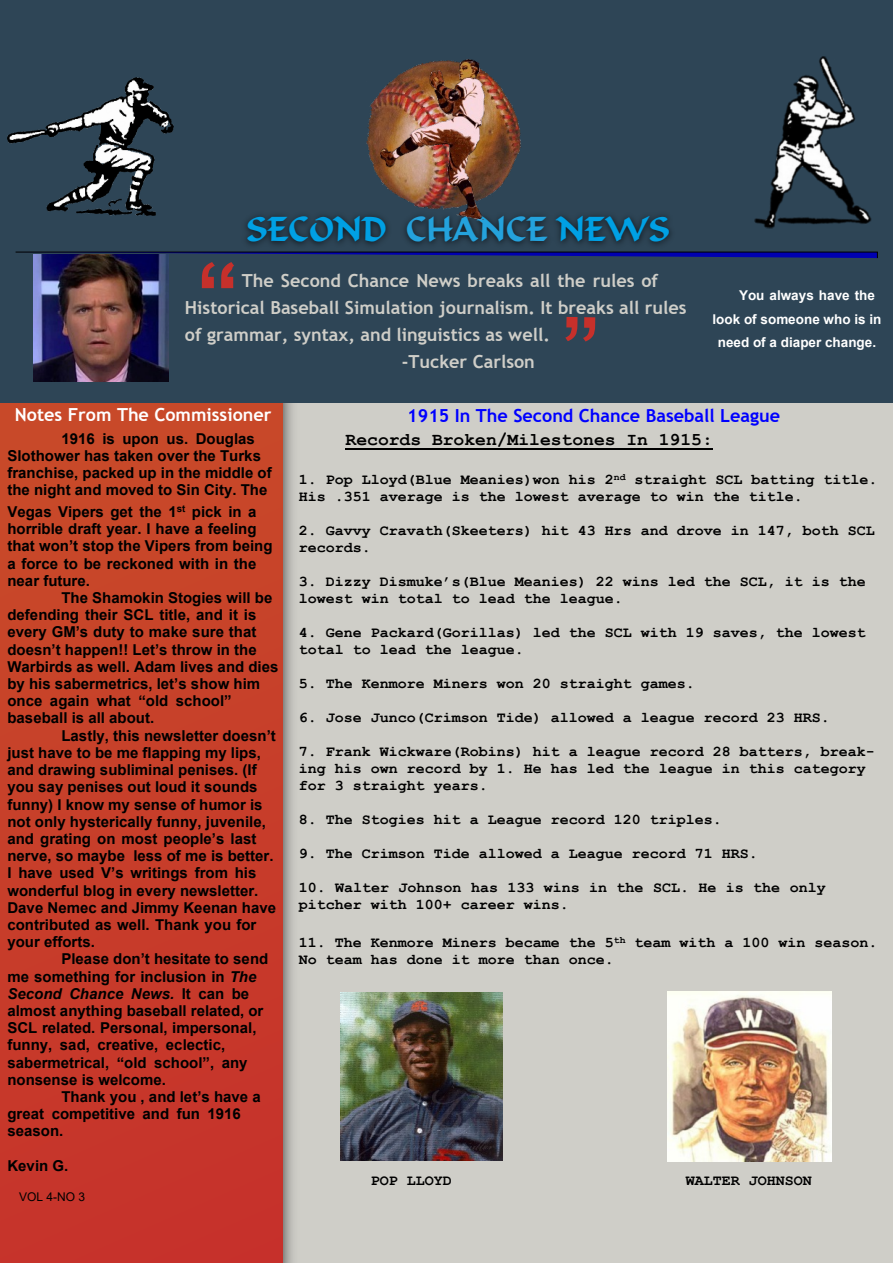
<style>
.page{position:relative;width:893px;height:1263px;background:#cfcec8}
.page>*{position:absolute;margin:0;border:0;box-sizing:border-box;transform-origin:0 0}
.t1{font:34.35px "Calligrapher";color:#00a0e4}
.t2{font:700 18px "Trebuchet MS";color:#cfcec8}
.t3{font:700 18px "Trebuchet MS";color:#00f}
.t4{font:700 18px "Courier New";color:#000}
.t5{font:700 18px "Trebuchet MS";color:#fff}
.t6{font:700 15px/17.2px "Arial";color:#000}
.t7{font:700 15px/17px "Courier New";color:#000}
.t8{font:700 13.5px "Arial";color:#fff}
.t9{font:12px "Arial";color:#000}
.s1{color:#24a2dc}
.s2{font-style:italic}
</style>
<div class="page">
<img style="left:283px;top:403px;width:10px;height:860px">
<div style="left:0;top:391px;width:283px;height:872px;background:#c73e2a"></div>
<div style="left:0;top:0;width:893px;height:403px;background:#2e4556"></div>
<svg style="left:565px;top:317px;width:30px;height:24px"></svg>
<svg style="left:33px;top:264px;width:201px;height:24px"></svg>
<img style="left:15px;top:72px;width:863px;height:192px">
<img style="left:754px;top:56px;width:117px;height:172px">
<img style="left:8px;top:78px;width:166px;height:137px">
<img style="left:381px;top:59px;width:104px;height:160px">
<hr style="left:346px;top:448px;width:367px;height:2px;background:#000">
<img style="left:340px;top:992px;width:162px;height:168px">
<img style="left:34px;top:255px;width:135px;height:127px">
<img style="left:668px;top:991px;width:163px;height:170px">
<h1 class="t1" style="left:246px;top:211px;width:425px">SECOND <span class="s1">CHANCE</span> NEWS</h1>
<p class="t2" style="left:242px;top:273px;width:418px">The Second Chance News breaks all the rules of</p>
<p class="t2" style="left:185px;top:300px;width:503px">Historical Baseball Simulation journalism. It breaks all rules</p>
<p class="t2" style="left:185px;top:328px;width:367px">of grammar, syntax, and linguistics as well.</p>
<p class="t2" style="left:402px;top:355px;width:134px">-Tucker Carlson</p>
<p class="t8" style="left:739px;top:291px;width:137px">You always have the</p>
<p class="t8" style="left:713px;top:314px;width:170px">look of someone who is in</p>
<p class="t8" style="left:718px;top:337px;width:160px">need of a diaper change.</p>
<p class="t5" style="left:15px;top:408px;width:258px">Notes From The Commissioner</p>
<p class="t3" style="left:407px;top:408px;width:374px">1915 In The Second Chance Baseball League</p>
<p class="t6" style="left:7px;top:431px;width:266px;text-indent:54px">1916 is upon us. Douglas<br>Slothower has taken over the Turks franchise, packed up in the middle of the night and moved to Sin City. The</p>
<p class="t6" style="left:7px;top:504px;width:267px">Vegas Vipers get the 1<sup>st</sup> pick in a horrible draft year. I have a feeling that won’t stop the Vipers from being a force to be reckoned with in the near future.</p>
<p class="t6" style="left:7px;top:590px;width:273px;text-indent:54px">The Shamokin Stogies will be defending their SCL title, and it is every GM’s duty to make sure that doesn’t happen!! Let’s throw in the<br>Warbirds as well. Adam lives and dies by his sabermetrics, let’s show him once again what “old school” baseball is all about.</p>
<p class="t6" style="left:7px;top:728px;width:270px;text-indent:54px">Lastly, this newsletter doesn’t just have to be me flapping my lips, and drawing subliminal penises. (If you say penises out loud it sounds funny) I know my sense of humor is not only hysterically funny, juvenile, and grating on most people’s last nerve, so maybe less of me is better.<br>I have used V’s writings from his wonderful blog in every newsletter.<br>Dave Nemec and Jimmy Keenan have contributed as well. Thank you for your efforts.</p>
<p class="t6" style="left:7px;top:952px;width:262px;text-indent:54px">Please don’t hesitate to send me something for inclusion in <span class="s2">The<br>Second Chance News.</span> It can be almost anything baseball related, or<br>SCL related. Personal, impersonal, funny, sad, creative, eclectic, sabermetrical, “old school”, any nonsense is welcome.</p>
<p class="t6" style="left:7px;top:1089px;width:255px;text-indent:54px">Thank you , and let’s have a great competitive and fun 1916 season.</p>
<p class="t6" style="left:7px;top:1158px;width:62px">Kevin G.</p>
<p class="t9" style="left:19px;top:1192px;width:68px">VOL 4-NO 3</p>
<p class="t4" style="left:346px;top:434px;width:369px">Records Broken/Milestones In 1915:</p>
<p class="t7" style="left:299px;top:472px;width:580px">1. Pop Lloyd(Blue Meanies)won his 2<sup>nd</sup> straight SCL batting title.<br>His .351 average is the lowest average to win the title.</p>
<p class="t7" style="left:299px;top:523px;width:578px">2. Gavvy Cravath(Skeeters) hit 43 Hrs and drove in 147, both SCL records.</p>
<p class="t7" style="left:299px;top:574px;width:568px">3. Dizzy Dismuke’s(Blue Meanies) 22 wins led the SCL, it is the lowest win total to lead the league.</p>
<p class="t7" style="left:299px;top:625px;width:569px">4. Gene Packard(Gorillas) led the SCL with 19 saves, the lowest total to lead the league.</p>
<p class="t7" style="left:299px;top:676px;width:397px">5. The Kenmore Miners won 20 straight games.</p>
<p class="t7" style="left:299px;top:710px;width:533px">6. Jose Junco(Crimson Tide) allowed a league record 23 HRS.</p>
<p class="t7" style="left:299px;top:744px;width:578px">7. Frank Wickware(Robins) hit a league record 28 batters, break&shy;ing his own record by 1. He has led the league in this category for 3 straight years.</p>
<p class="t7" style="left:299px;top:812px;width:425px">8. The Stogies hit a League record 120 triples.</p>
<p class="t7" style="left:299px;top:846px;width:461px">9. The Crimson Tide allowed a League record 71 HRS.</p>
<p class="t7" style="left:299px;top:880px;width:528px">10. Walter Johnson has 133 wins in the SCL. He is the only pitcher with 100+ career wins.</p>
<p class="t7" style="left:299px;top:935px;width:580px">11. The Kenmore Miners became the 5<sup>th</sup> team with a 100 win season.<br>No team has done it more than once.</p>
<p class="t7" style="left:371px;top:1173px;width:83px">POP LLOYD</p>
<p class="t7" style="left:686px;top:1173px;width:128px">WALTER JOHNSON</p>
</div>
